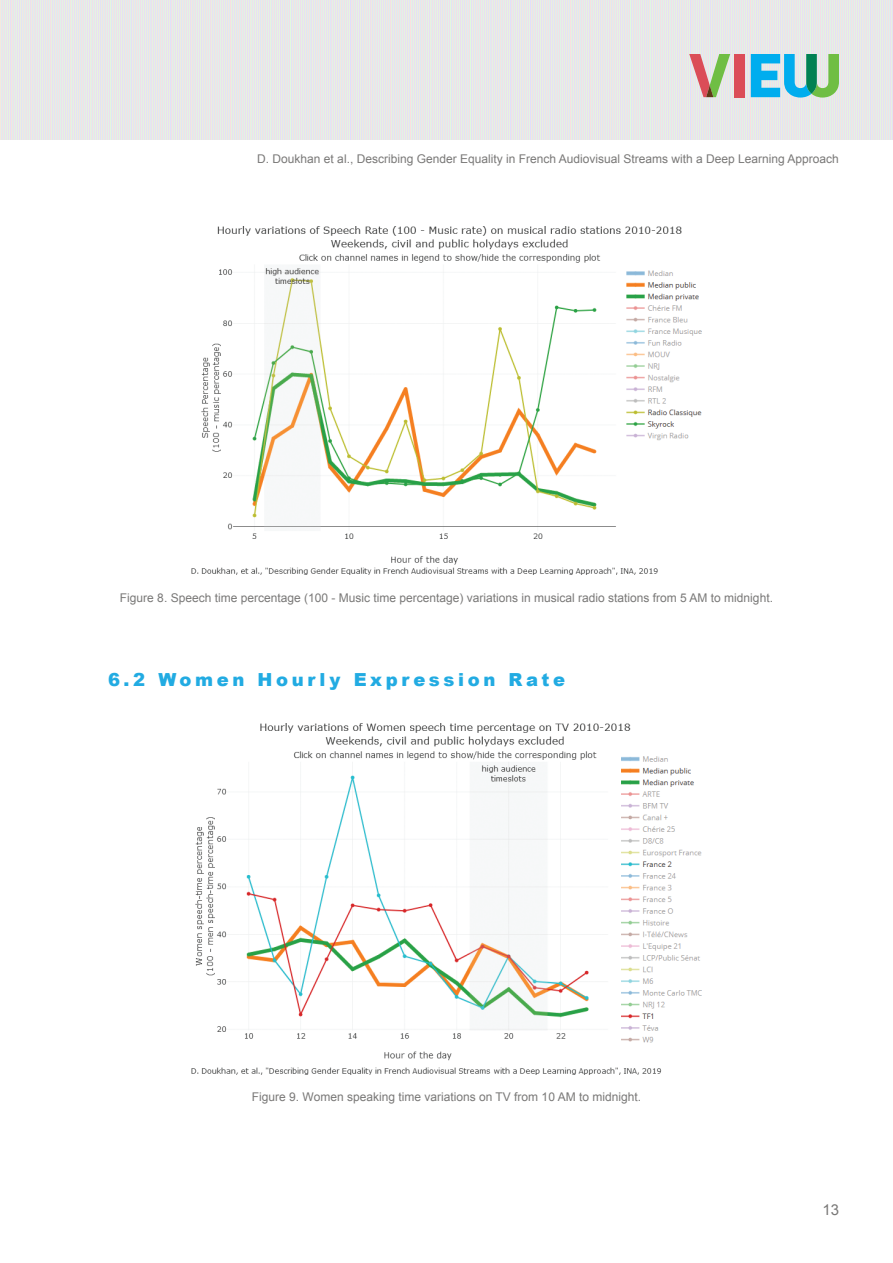
<style>
.page{position:relative;width:893px;height:1263px;background:#fff}
.page>*{position:absolute;margin:0;border:0;box-sizing:border-box;transform-origin:0 0}
.t1{font:900 18px "Arial";letter-spacing:.2em;color:#22abe2}
.t2{font:15px "Arial";color:#797877}
.t3{font:12px "Arial";color:#797877}
</style>
<div class="page">
<img style="left:0;top:0;width:893px;height:140px">
<div style="left:734px;top:54px;width:10px;height:43px;background:#db4d58"></div>
<svg style="left:751px;top:54px;width:88px;height:44px;background:#64c0c4"></svg>
<svg style="left:689px;top:54px;width:41px;height:43px;background:#c5b69c"></svg>
<img style="left:191px;top:226px;width:511px;height:348px">
<img style="left:191px;top:724px;width:511px;height:350px">
<p class="t3" style="left:257px;top:151px;width:583px">D. Doukhan et al., Describing Gender Equality in French Audiovisual Streams with a Deep Learning Approach</p>
<p class="t3" style="left:120px;top:589px;width:654px">Figure 8. Speech time percentage (100 - Music time percentage) variations in musical radio stations from 5 AM to midnight.</p>
<h1 class="t1" style="left:108px;top:667px;width:459px">6.2 Women Hourly Expression Rate</h1>
<p class="t3" style="left:252px;top:1089px;width:391px">Figure 9. Women speaking time variations on TV from 10 AM to midnight.</p>
<p class="t2" style="left:822px;top:1200px;width:18px">13</p>
</div>
